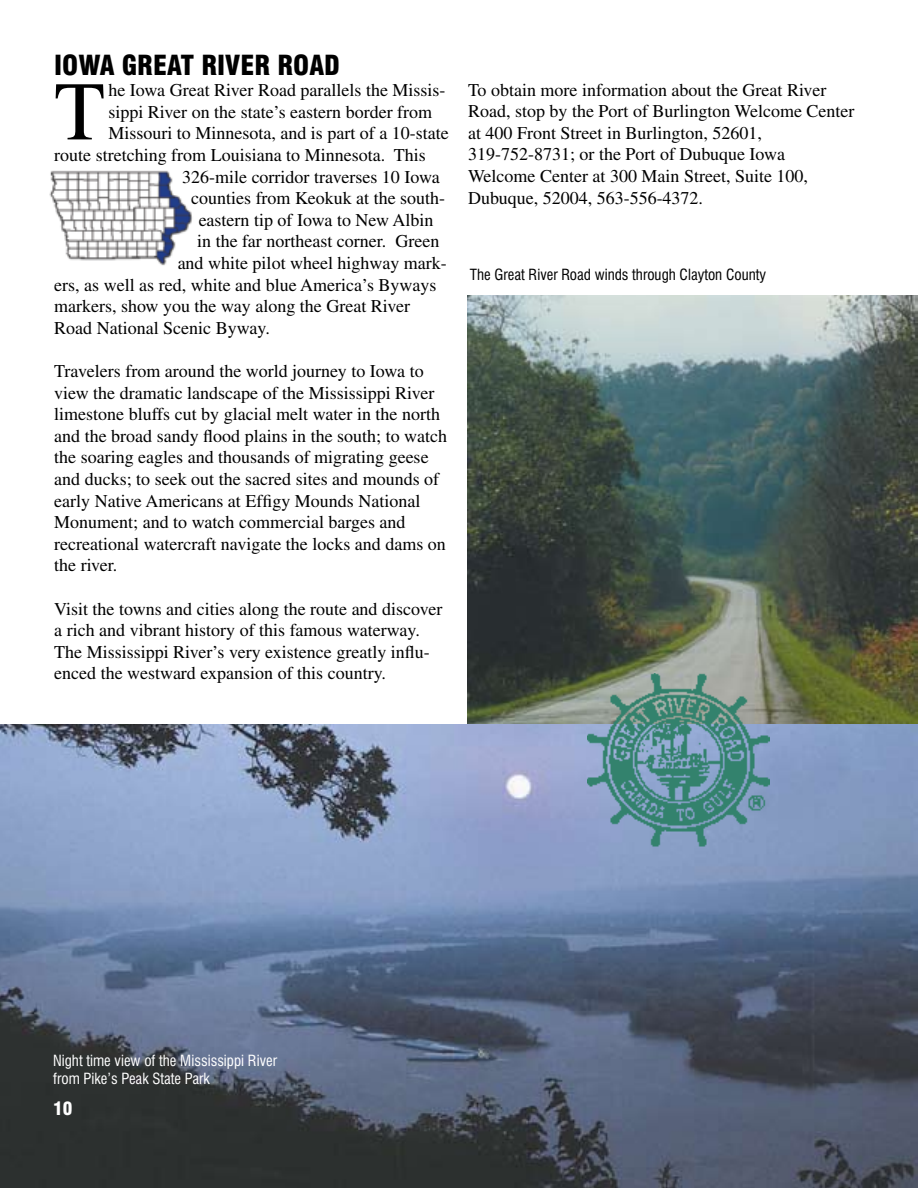
<style>
.page{position:relative;width:918px;height:1188px;background:#fff}
.page>*{position:absolute;margin:0;border:0;box-sizing:border-box;transform-origin:0 0}
.t1{font:83.25px "Times";color:#000}
.t2{font:900 condensed 27px "Swiss 721 BT";color:#000}
.t3{font:18px/21.6px "Times";color:#000}
.t4{font:900 condensed 18px "Swiss 721 BT";color:#fff}
.t5{font:condensed 15px/18px "Swiss 721 BT";color:#fff}
.t6{font:condensed 15px "Swiss 721 BT";color:#000}
</style>
<div class="page">
<img style="left:467px;top:295px;width:451px;height:437px">
<img style="left:0;top:725px;width:917px;height:463px">
<img style="left:49px;top:170px;width:143px;height:96px">
<img style="left:587px;top:673px;width:182px;height:173px">
<h2 class="t2" style="left:54px;top:49px;width:287px">IOWA GREAT RIVER ROAD</h2>
<h1 class="t1" style="left:54px;top:65px;width:52px">T</h1>
<p class="t3" style="left:108px;top:79px;width:339px">he Iowa Great River Road parallels the Missis-</p>
<p class="t3" style="left:108px;top:101px;width:325px">sippi River on the state’s eastern border from</p>
<p class="t3" style="left:108px;top:123px;width:342px">Missouri to Minnesota, and is part of a 10-state</p>
<p class="t3" style="left:54px;top:144px;width:373px">route stretching from Louisiana to Minnesota. This</p>
<p class="t3" style="left:182px;top:166px;width:259px">326-mile corridor traverses 10 Iowa</p>
<p class="t3" style="left:191px;top:187px;width:256px">counties from Keokuk at the south-</p>
<p class="t3" style="left:199px;top:209px;width:236px">eastern tip of Iowa to New Albin</p>
<p class="t3" style="left:197px;top:231px;width:244px">in the far northeast corner. Green</p>
<p class="t3" style="left:178px;top:252px;width:271px">and white pilot wheel highway mark-</p>
<p class="t3" style="left:54px;top:274px;width:384px">ers, as well as red, white and blue America’s Byways</p>
<p class="t3" style="left:54px;top:295px;width:357px">markers, show you the way along the Great River</p>
<p class="t3" style="left:54px;top:317px;width:217px">Road National Scenic Byway.</p>
<p class="t3" style="left:54px;top:360px;width:394px">Travelers from around the world journey to Iowa to view the dramatic landscape of the Mississippi River limestone bluffs cut by glacial melt water in the north and the broad sandy flood plains in the south; to watch the soaring eagles and thousands of migrating geese and ducks; to seek out the sacred sites and mounds of early Native Americans at Effigy Mounds National Monument; and to watch commercial barges and recreational watercraft navigate the locks and dams on the river.</p>
<p class="t3" style="left:54px;top:598px;width:390px">Visit the towns and cities along the route and discover a rich and vibrant history of this famous waterway.<br>The Mississippi River’s very existence greatly influ&shy;enced the westward expansion of this country.</p>
<p class="t3" style="left:468px;top:79px;width:388px">To obtain more information about the Great River Road, stop by the Port of Burlington Welcome Center at 400 Front Street in Burlington, 52601, 319-752-8731; or the Port of Dubuque Iowa Welcome Center at 300 Main Street, Suite 100, Dubuque, 52004, 563-556-4372.</p>
<p class="t6" style="left:470px;top:266px;width:298px">The Great River Road winds through Clayton County</p>
<p class="t5" style="left:53px;top:1052px;width:225px">Night time view of the Mississippi River from Pike’s Peak State Park</p>
<p class="t4" style="left:53px;top:1098px;width:21px">10</p>
</div>
